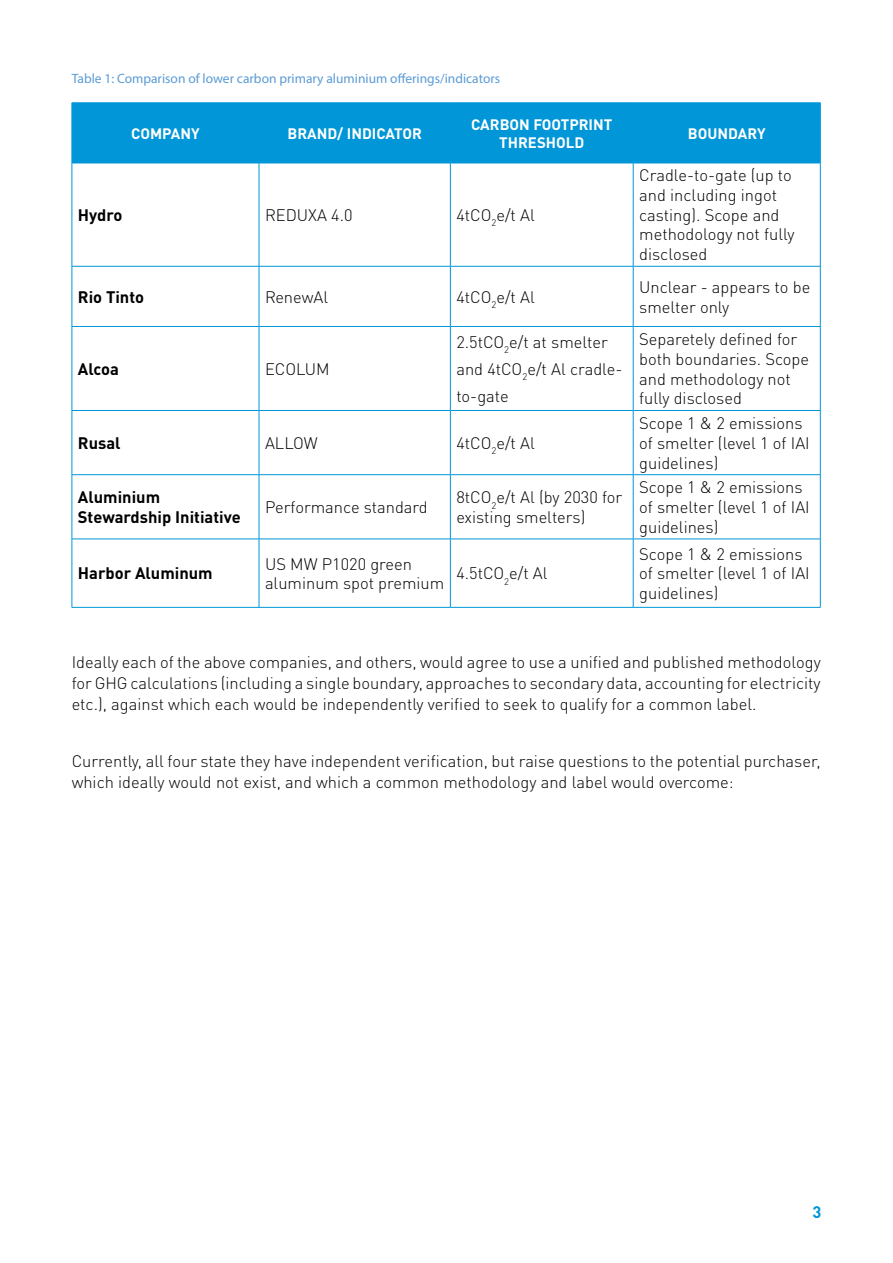
<style>
.page{position:relative;width:893px;height:1263px;background:#fff}
.page>*{position:absolute;margin:0;border:0;box-sizing:border-box;transform-origin:0 0}
.t1{font:300 16.5px/19.8px "DINOT";color:#000}
.t2{font:700 16.5px/19.8px "DINOT";color:#000}
.t3{font:700 16.5px "DINOT";color:#0096d7}
.t4{font:700 15px/18px "DINOT";color:#fff;text-align:center}
.t5{font:13.5px "Myriad Pro";color:#5b9bd5}
</style>
<div class="page">
<div style="left:73px;top:104px;width:747px;height:59px;background:#0096d7"></div>
<hr style="left:72px;top:163px;width:1px;height:103px;background:#0096d7">
<hr style="left:259px;top:163px;width:1px;height:103px;background:#0096d7">
<hr style="left:450px;top:163px;width:1px;height:103px;background:#0096d7">
<hr style="left:633px;top:163px;width:1px;height:103px;background:#0096d7">
<hr style="left:820px;top:163px;width:1px;height:103px;background:#0096d7">
<hr style="left:72px;top:266px;width:187px;height:1px;background:#0096d7">
<hr style="left:72px;top:266px;width:1px;height:60px;background:#0096d7">
<hr style="left:259px;top:266px;width:191px;height:1px;background:#0096d7">
<hr style="left:259px;top:266px;width:1px;height:60px;background:#0096d7">
<hr style="left:450px;top:266px;width:183px;height:1px;background:#0096d7">
<hr style="left:450px;top:266px;width:1px;height:60px;background:#0096d7">
<hr style="left:633px;top:266px;width:187px;height:1px;background:#0096d7">
<hr style="left:633px;top:266px;width:1px;height:60px;background:#0096d7">
<hr style="left:820px;top:266px;width:1px;height:60px;background:#0096d7">
<hr style="left:72px;top:326px;width:187px;height:1px;background:#0096d7">
<hr style="left:72px;top:327px;width:1px;height:83px;background:#0096d7">
<hr style="left:259px;top:326px;width:191px;height:1px;background:#0096d7">
<hr style="left:259px;top:327px;width:1px;height:83px;background:#0096d7">
<hr style="left:450px;top:326px;width:183px;height:1px;background:#0096d7">
<hr style="left:450px;top:327px;width:1px;height:83px;background:#0096d7">
<hr style="left:633px;top:326px;width:187px;height:1px;background:#0096d7">
<hr style="left:633px;top:327px;width:1px;height:83px;background:#0096d7">
<hr style="left:820px;top:327px;width:1px;height:83px;background:#0096d7">
<hr style="left:72px;top:410px;width:187px;height:1px;background:#0096d7">
<hr style="left:72px;top:411px;width:1px;height:63px;background:#0096d7">
<hr style="left:259px;top:410px;width:191px;height:1px;background:#0096d7">
<hr style="left:259px;top:411px;width:1px;height:63px;background:#0096d7">
<hr style="left:450px;top:410px;width:183px;height:1px;background:#0096d7">
<hr style="left:450px;top:411px;width:1px;height:63px;background:#0096d7">
<hr style="left:633px;top:410px;width:187px;height:1px;background:#0096d7">
<hr style="left:633px;top:411px;width:1px;height:63px;background:#0096d7">
<hr style="left:820px;top:411px;width:1px;height:63px;background:#0096d7">
<hr style="left:72px;top:474px;width:187px;height:1px;background:#0096d7">
<hr style="left:72px;top:475px;width:1px;height:64px;background:#0096d7">
<hr style="left:259px;top:474px;width:191px;height:1px;background:#0096d7">
<hr style="left:259px;top:475px;width:1px;height:64px;background:#0096d7">
<hr style="left:450px;top:474px;width:183px;height:1px;background:#0096d7">
<hr style="left:450px;top:475px;width:1px;height:64px;background:#0096d7">
<hr style="left:633px;top:474px;width:187px;height:1px;background:#0096d7">
<hr style="left:633px;top:475px;width:1px;height:64px;background:#0096d7">
<hr style="left:820px;top:475px;width:1px;height:64px;background:#0096d7">
<hr style="left:72px;top:539px;width:187px;height:1px;background:#0096d7">
<hr style="left:72px;top:539px;width:1px;height:68px;background:#0096d7">
<hr style="left:259px;top:539px;width:191px;height:1px;background:#0096d7">
<hr style="left:259px;top:539px;width:1px;height:68px;background:#0096d7">
<hr style="left:450px;top:539px;width:183px;height:1px;background:#0096d7">
<hr style="left:450px;top:539px;width:1px;height:68px;background:#0096d7">
<hr style="left:633px;top:539px;width:187px;height:1px;background:#0096d7">
<hr style="left:633px;top:539px;width:1px;height:68px;background:#0096d7">
<hr style="left:820px;top:539px;width:1px;height:68px;background:#0096d7">
<hr style="left:72px;top:607px;width:187px;height:1px;background:#0096d7">
<hr style="left:259px;top:607px;width:191px;height:1px;background:#0096d7">
<hr style="left:450px;top:607px;width:183px;height:1px;background:#0096d7">
<hr style="left:633px;top:607px;width:187px;height:1px;background:#0096d7">
<hr style="left:72px;top:103px;width:187px;height:1px;background:#0096d7">
<hr style="left:72px;top:103px;width:1px;height:60px;background:#0096d7">
<hr style="left:259px;top:103px;width:191px;height:1px;background:#0096d7">
<hr style="left:259px;top:103px;width:1px;height:60px;background:#0096d7">
<hr style="left:450px;top:103px;width:183px;height:1px;background:#0096d7">
<hr style="left:450px;top:103px;width:1px;height:60px;background:#0096d7">
<hr style="left:633px;top:103px;width:187px;height:1px;background:#0096d7">
<hr style="left:633px;top:103px;width:1px;height:60px;background:#0096d7">
<hr style="left:820px;top:103px;width:1px;height:60px;background:#0096d7">
<hr style="left:72px;top:163px;width:187px;height:1px;background:#0096d7">
<hr style="left:259px;top:163px;width:191px;height:1px;background:#0096d7">
<hr style="left:450px;top:163px;width:183px;height:1px;background:#0096d7">
<hr style="left:633px;top:163px;width:187px;height:1px;background:#0096d7">
<p class="t5" style="left:72px;top:70px;width:430px">Table 1: Comparison of lower carbon primary aluminium offerings/indicators</p>
<p class="t4" style="left:131px;top:124px;width:70px">COMPANY</p>
<p class="t4" style="left:287px;top:124px;width:136px">BRAND/ INDICATOR</p>
<p class="t4" style="left:471px;top:115px;width:143px">CARBON FOOTPRINT<br>THRESHOLD</p>
<p class="t4" style="left:688px;top:124px;width:79px">BOUNDARY</p>
<p class="t2" style="left:78px;top:204px;width:46px">Hydro</p>
<p class="t1" style="left:265px;top:205px;width:89px">REDUXA 4.0</p>
<p class="t1" style="left:456px;top:205px;width:80px">4tCO<sub>2</sub>e/t Al</p>
<p class="t1" style="left:639px;top:165px;width:157px">Cradle-to-gate (up to and including ingot casting). Scope and methodology not fully disclosed</p>
<p class="t2" style="left:78px;top:286px;width:68px">Rio Tinto</p>
<p class="t1" style="left:265px;top:287px;width:65px">RenewAl</p>
<p class="t1" style="left:456px;top:287px;width:80px">4tCO<sub>2</sub>e/t Al</p>
<p class="t1" style="left:639px;top:277px;width:173px">Unclear - appears to be smelter only</p>
<p class="t2" style="left:78px;top:358px;width:43px">Alcoa</p>
<p class="t1" style="left:265px;top:359px;width:66px">ECOLUM</p>
<p class="t1" style="left:456px;top:328px;width:168px;line-height:27px">2.5tCO<sub>2</sub>e/t at smelter and 4tCO<sub>2</sub>e/t Al cradle&shy;to-gate</p>
<p class="t1" style="left:639px;top:329px;width:171px">Separetely defined for both boundaries. Scope and methodology not fully disclosed</p>
<p class="t2" style="left:78px;top:432px;width:44px">Rusal</p>
<p class="t1" style="left:265px;top:433px;width:54px">ALLOW</p>
<p class="t1" style="left:456px;top:433px;width:80px">4tCO<sub>2</sub>e/t Al</p>
<p class="t1" style="left:639px;top:413px;width:172px">Scope 1 &amp; 2 emissions of smelter (level 1 of IAI guidelines)</p>
<p class="t2" style="left:78px;top:487px;width:164px">Aluminium<br>Stewardship Initiative</p>
<p class="t1" style="left:265px;top:497px;width:164px">Performance standard</p>
<p class="t1" style="left:456px;top:487px;width:167px">8tCO<sub>2</sub>e/t Al (by 2030 for existing smelters)</p>
<p class="t1" style="left:639px;top:477px;width:172px">Scope 1 &amp; 2 emissions of smelter (level 1 of IAI guidelines)</p>
<p class="t2" style="left:78px;top:563px;width:136px">Harbor Aluminum</p>
<p class="t1" style="left:265px;top:553px;width:181px">US MW P1020 green aluminum spot premium</p>
<p class="t1" style="left:456px;top:563px;width:93px">4.5tCO<sub>2</sub>e/t Al</p>
<p class="t1" style="left:639px;top:544px;width:172px">Scope 1 &amp; 2 emissions of smelter (level 1 of IAI guidelines)</p>
<p class="t1" style="left:72px;top:651px;width:751px;line-height:21px;text-align:justify">Ideally each of the above companies, and others, would agree to use a unified and published methodology for GHG calculations (including a single boundary, approaches to secondary data, accounting for electricity etc.), against which each would be independently verified to seek to qualify for a common label.</p>
<p class="t1" style="left:72px;top:750px;width:750px;line-height:21px">Currently, all four state they have independent verification, but raise questions to the potential purchaser, which ideally would not exist, and which a common methodology and label would overcome:</p>
<p class="t3" style="left:812px;top:1201px;width:10px">3</p>
</div>
